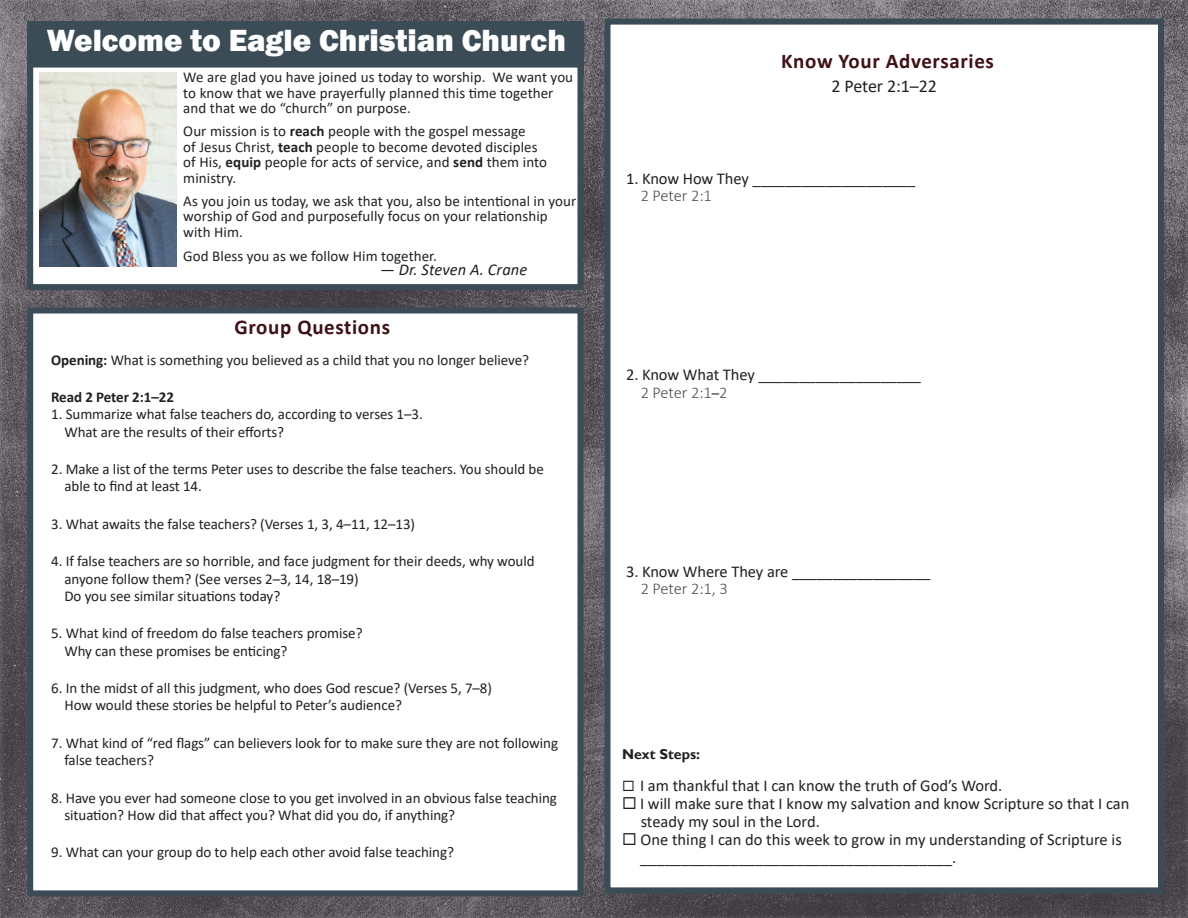
<style>
.page{position:relative;width:1188px;height:918px;background:#fff}
.page>*{position:absolute;margin:0;border:0;box-sizing:border-box;transform-origin:0 0}
.t1{font:800 31.5px "Franklin Gothic";color:#fff}
.Group_Questions{font:700 21px "Calibri";letter-spacing:.03em;color:#3f1116}
.Body_text_for_imprin{font:18px "Calibri";letter-spacing:-.01em;color:#231f20}
.Body_text_for_imprin-2{font:16.5px/17.2px "Calibri";color:#231f20}
.t2{font:italic 16.5px "Calibri";letter-spacing:.005em;color:#231f20}
.Body_text{font:15px/17.2px "Calibri";letter-spacing:-.005em;color:#231f20}
.Body_text-2{font:700 15px "Calibri";letter-spacing:-.01em;color:#231f20}
.Body_text-3{font:700 14.25px "Gill Sans";color:#231f20}
.s1{font-weight:700}
.s2{font-style:normal}
.s3{font-weight:300;color:#4b4c4d}
.s4{font-size:15px}
</style>
<div class="page">
<img style="left:0;top:0;width:1188px;height:918px">
<div style="left:27px;top:22px;width:557px;height:55px;background:#3b4c57"></div>
<div style="left:27px;top:308px;width:557px;height:588px;background:#fff;border:6px solid #3b4c57"></div>
<div style="left:604px;top:19px;width:560px;height:874px;background:#fff;border:6px solid #3b4c57"></div>
<div style="left:30px;top:65px;width:550px;height:222px;background:#fff"></div>
<div style="left:27px;top:62px;width:557px;height:228px;border:6px solid #3b4c57"></div>
<img style="left:39px;top:72px;width:138px;height:194px">
<p class="t1" style="left:47px;top:20px;width:521px">Welcome to Eagle Christian Church</p>
<p class="Body_text" style="left:183px;top:69px;width:391px;line-height:15.8px">We are glad you have joined us today to worship. We want you to know that we have prayerfully planned this time together and that we do “church” on purpose.</p>
<p class="Body_text" style="left:183px;top:123px;width:365px;line-height:15.8px">Our mission is to <span class="s1">reach</span> people with the gospel message<br>of Jesus Christ, <span class="s1">teach</span> people to become devoted disciples of His, <span class="s1">equip</span> people for acts of service, and <span class="s1">send</span> them into ministry.</p>
<p class="Body_text" style="left:183px;top:192px;width:395px;line-height:15.8px">As you join us today, we ask that you, also be intentional in your worship of God and purposefully focus on your relationship with Him.</p>
<p class="Body_text" style="left:183px;top:247px;width:255px">God Bless you as we follow Him together.</p>
<p class="t2" style="left:380px;top:258px;width:149px"><span class="s2">—</span> Dr. Steven A. Crane</p>
<p class="Group_Questions" style="left:234px;top:312px;width:157px">Group Questions</p>
<p class="Body_text" style="left:51px;top:351px;width:479px"><span class="s1">Opening:</span> What is something you believed as a child that you no longer believe?</p>
<p class="Body_text-2" style="left:51px;top:386px;width:124px">Read 2 Peter 2:1–22</p>
<p class="Body_text" style="left:64px;top:405px;width:360px;text-indent:-13px">1. Summarize what false teachers do, according to verses 1–3.<br>What are the results of their efforts?</p>
<p class="Body_text" style="left:64px;top:460px;width:481px;text-indent:-13px">2. Make a list of the terms Peter uses to describe the false teachers. You should be able to find at least 14.</p>
<p class="Body_text" style="left:51px;top:515px;width:365px">3. What awaits the false teachers? (Verses 1, 3, 4–11, 12–13)</p>
<p class="Body_text" style="left:64px;top:552px;width:472px;text-indent:-13px">4. If false teachers are so horrible, and face judgment for their deeds, why would anyone follow them? (See verses 2–3, 14, 18–19)<br>Do you see similar situations today?</p>
<p class="Body_text" style="left:64px;top:624px;width:300px;text-indent:-13px">5. What kind of freedom do false teachers promise?<br>Why can these promises be enticing?</p>
<p class="Body_text" style="left:64px;top:679px;width:429px;text-indent:-13px">6. In the midst of all this judgment, who does God rescue? (Verses 5, 7–8)<br>How would these stories be helpful to Peter’s audience?</p>
<p class="Body_text" style="left:64px;top:734px;width:495px;text-indent:-13px">7. What kind of “red flags” can believers look for to make sure they are not following false teachers?</p>
<p class="Body_text" style="left:64px;top:789px;width:494px;text-indent:-13px">8. Have you ever had someone close to you get involved in an obvious false teaching situation? How did that affect you? What did you do, if anything?</p>
<p class="Body_text" style="left:51px;top:843px;width:404px">9. What can your group do to help each other avoid false teaching?</p>
<p class="Group_Questions" style="left:781px;top:46px;width:214px">Know Your Adversaries</p>
<p class="Body_text_for_imprin" style="left:832px;top:73px;width:107px">2 Peter 2:1–22</p>
<p class="Body_text_for_imprin-2" style="left:641px;top:169px;width:276px;text-indent:-15px">1. Know How They ____________________<br><span class="s3">2 Peter 2:1</span></p>
<p class="Body_text_for_imprin-2" style="left:641px;top:366px;width:282px;text-indent:-15px">2. Know What They ____________________<br><span class="s3">2 Peter 2:1</span><span class="s4">–</span><span class="s3">2</span></p>
<p class="Body_text_for_imprin-2" style="left:641px;top:562px;width:291px;text-indent:-15px">3. Know Where They are _________________<br><span class="s3">2 Peter 2:1, 3</span></p>
<p class="Body_text-3" style="left:622px;top:746px;width:79px">Next Steps:</p>
<p class="Body_text_for_imprin-2" style="left:622px;top:776px;width:382px">◻ I am thankful that I can know the truth of God’s Word.</p>
<p class="Body_text_for_imprin-2" style="left:641px;top:794px;width:490px;line-height:18px;text-indent:-19px">◻ I will make sure that I know my salvation and know Scripture so that I can steady my soul in the Lord.</p>
<p class="Body_text_for_imprin-2" style="left:622px;top:830px;width:501px">◻ One thing I can do this week to grow in my understanding of Scripture is</p>
<p class="Body_text_for_imprin-2" style="left:640px;top:848px;width:318px">______________________________________.</p>
</div>
